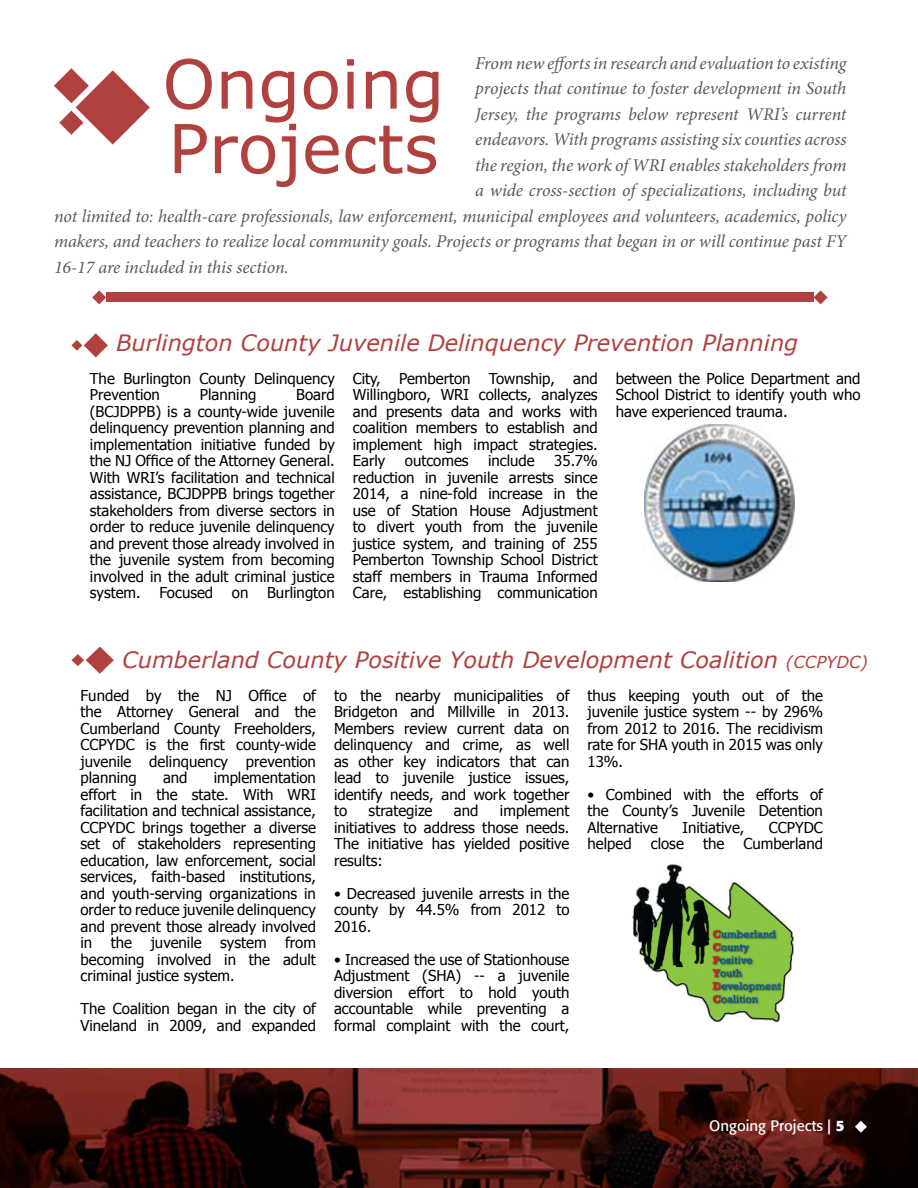
<style>
.page{position:relative;width:918px;height:1188px;background:#fff}
.page>*{position:absolute;margin:0;border:0;box-sizing:border-box;transform-origin:0 0}
.t1{font:67.5px/64.5px "Verdana";color:#b0413e}
.t2{font:italic 22.5px "Verdana";color:#b0413e}
.t3{font:italic 18px "Minion Pro";letter-spacing:-.01em;color:#58595b}
.t4{font:15px/16.5px "Tahoma";color:#000;text-align:justify}
.t5{font:15px "Formata BQ";color:#fff}
.s1{font-size:16.5px}
.s2{font-weight:700}
</style>
<div class="page">
<img style="left:0;top:1068px;width:918px;height:120px">
<svg style="left:54px;top:68px;width:96px;height:77px"></svg>
<div style="left:106px;top:292px;width:708px;height:10px;background:#b0413e"></div>
<svg style="left:92px;top:290px;width:14px;height:14px"></svg>
<svg style="left:814px;top:290px;width:14px;height:14px"></svg>
<svg style="left:71px;top:333px;width:37px;height:24px"></svg>
<svg style="left:855px;top:1121px;width:12px;height:12px"></svg>
<img style="left:645px;top:425px;width:149px;height:157px">
<svg style="left:71px;top:647px;width:43px;height:27px"></svg>
<img style="left:633px;top:863px;width:161px;height:160px">
<p class="t3" style="left:475px;top:51px;width:373px">From new efforts in research and evaluation to existing</p>
<p class="t3" style="left:475px;top:76px;width:373px">projects that continue to foster development in South</p>
<p class="t3" style="left:475px;top:102px;width:373px">Jersey, the programs below represent WRI’s current</p>
<p class="t3" style="left:475px;top:127px;width:373px">endeavors. With programs assisting six counties across</p>
<p class="t3" style="left:475px;top:153px;width:373px">the region, the work of WRI enables stakeholders from</p>
<p class="t3" style="left:475px;top:178px;width:373px">a wide cross-section of specializations, including but</p>
<p class="t3" style="left:54px;top:204px;width:794px">not limited to: health-care professionals, law enforcement, municipal employees and volunteers, academics, policy</p>
<p class="t3" style="left:54px;top:229px;width:794px">makers, and teachers to realize local community goals. Projects or programs that began in or will continue past FY</p>
<p class="t3" style="left:54px;top:255px;width:236px">16-17 are included in this section.</p>
<h1 class="t1" style="left:162px;top:51px;width:284px">Ongoing<br>Projects</h1>
<h2 class="t2" style="left:116px;top:327px;width:684px">Burlington County Juvenile Delinquency Prevention Planning</h2>
<p class="t4" style="left:90px;top:369px;width:246px">The Burlington County Delinquency<br>Prevention</p>
<p class="t4" style="left:90px;top:386px;width:246px;text-indent:206px">Board (BCJDPPB) is a county-wide juvenile delinquency prevention planning and implementation initiative funded by the NJ Office of the Attorney General.<br>With WRI’s facilitation and technical assistance, BCJDPPB brings together stakeholders from diverse sectors in order to reduce juvenile delinquency and prevent those already involved in the juvenile system from becoming involved in the adult criminal justice system. Focused on Burlington</p>
<p class="t4" style="left:200px;top:386px;width:58px">Planning</p>
<p class="t4" style="left:353px;top:369px;width:246px">City, Pemberton Township, and Willingboro, WRI collects, analyzes and presents data and works with coalition members to establish and implement high impact strategies.<br>Early</p>
<p class="t4" style="left:405px;top:452px;width:65px">outcomes</p>
<p class="t4" style="left:488px;top:452px;width:48px">include</p>
<p class="t4" style="left:353px;top:452px;width:246px;text-indent:202px">35.7% reduction in juvenile arrests since 2014, a nine-fold increase in the use of Station House Adjustment to divert youth from the juvenile justice system, and training of 255<br>Pemberton Township School District staff members in Trauma Informed Care, establishing communication</p>
<p class="t4" style="left:616px;top:369px;width:246px">between the Police Department and School District to identify youth who have experienced trauma.</p>
<h2 class="t2" style="left:122px;top:644px;width:747px">Cumberland County Positive Youth Development Coalition <span class="s1">(CCPYDC)</span></h2>
<p class="t4" style="left:81px;top:686px;width:237px">Funded by the NJ Office of the Attorney General and the Cumberland County Freeholders, CCPYDC is the first county-wide juvenile delinquency prevention planning</p>
<p class="t4" style="left:81px;top:769px;width:237px;text-indent:133px">implementation effort in the state. With WRI facilitation and technical assistance, CCPYDC brings together a diverse set of stakeholders representing education, law enforcement, social services, faith-based institutions, and youth-serving organizations in order to reduce juvenile delinquency and prevent those already involved in the juvenile system from becoming involved in the adult criminal justice system.</p>
<p class="t4" style="left:81px;top:1000px;width:237px">The Coalition began in the city of<br>Vineland in 2009, and expanded</p>
<p class="t4" style="left:163px;top:769px;width:26px">and</p>
<p class="t4" style="left:334px;top:686px;width:237px">to the nearby municipalities of Bridgeton and Millville in 2013.<br>Members review current data on delinquency and crime, as well as other key indicators that can lead to juvenile justice issues, identify needs, and work together to</p>
<p class="t4" style="left:334px;top:802px;width:237px;text-indent:166px">implement initiatives to address those needs.<br>The initiative has yielded positive results:</p>
<p class="t4" style="left:334px;top:884px;width:237px">• Decreased juvenile arrests in the county by 44.5% from 2012 to 2016.</p>
<p class="t4" style="left:334px;top:950px;width:237px">• Increased the use of Stationhouse Adjustment (SHA) -- a juvenile diversion effort to hold youth accountable while preventing a formal complaint with the court,</p>
<p class="t4" style="left:369px;top:802px;width:65px">strategize</p>
<p class="t4" style="left:454px;top:802px;width:26px">and</p>
<p class="t4" style="left:588px;top:686px;width:237px">thus keeping youth out of the juvenile justice system -- by 296% from 2012 to 2016. The recidivism rate for SHA youth in 2015 was only 13%.</p>
<p class="t4" style="left:588px;top:785px;width:237px">• Combined with the efforts of the County’s Juvenile Detention Alternative</p>
<p class="t4" style="left:683px;top:818px;width:63px">Initiative,</p>
<p class="t4" style="left:769px;top:818px;width:56px">CCPYDC</p>
<p class="t4" style="left:588px;top:835px;width:46px">helped</p>
<p class="t4" style="left:651px;top:835px;width:35px">close</p>
<p class="t4" style="left:703px;top:835px;width:23px">the</p>
<p class="t4" style="left:743px;top:835px;width:81px">Cumberland</p>
<p class="t5" style="left:709px;top:1116px;width:137px">Ongoing Projects | <span class="s2">5</span></p>
</div>
